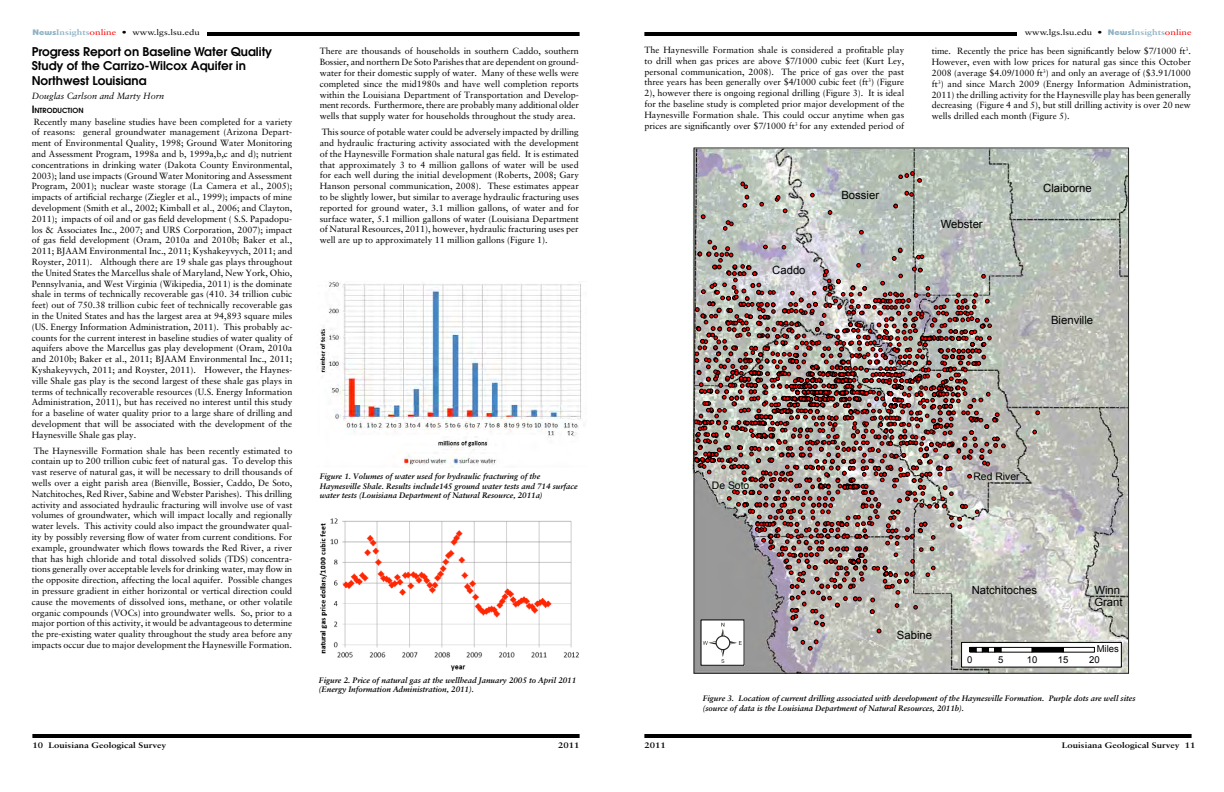
<style>
.page{position:relative;width:1224px;height:792px;background:#fff}
.page>*{position:absolute;margin:0;border:0;box-sizing:border-box;transform-origin:0 0}
.t1{font:600 12px/14.4px "Avant Garde";color:#000}
.t2{font:11.3px/11.6px "Arial";color:#000}
.t3{font:10.4px "Arial";color:#000}
.t4{font:9.5px "Arial";color:#000}
.t5{font:9px/10.8px "Sabon";color:#000;text-align:justify}
.t6{font:italic 9px "Sabon";color:#000}
.t7{font:italic 700 8px/9.6px "Sabon";color:#000}
.t8{font:700 8px "Sabon";color:#000;scale:1.2 1}
.t9{font:8px "Sabon";color:#000;scale:1.25 1}
.t10{font:8px "Sabon";color:#000;scale:1.2 1}
.t11{font:600 7px "Avant Garde";color:#000}
.s1{font-family:"Bauhaus";font-weight:700;color:#8eb1c4}
.s2{font-weight:700;color:#8eb1c4}
.s3{color:#f00}
.s4{font-size:10px}
</style>
<div class="page">
<hr style="left:207px;top:32px;width:373px;height:4px;background:#000">
<hr style="left:32px;top:734px;width:548px;height:4px;background:#000">
<hr style="left:644px;top:734px;width:548px;height:4px;background:#000">
<hr style="left:644px;top:32px;width:373px;height:4px;background:#000">
<img style="left:319px;top:518px;width:260px;height:153px">
<img style="left:693px;top:148px;width:434px;height:525px">
<svg style="left:1032px;top:430px;width:5px;height:4px"></svg>
<svg style="left:1035px;top:410px;width:5px;height:5px"></svg>
<div style="left:962px;top:642px;width:159px;height:25px;background:#fff"></div>
<div style="left:961px;top:642px;width:161px;height:25px;border:1px solid #000"></div>
<div style="left:1000px;top:647px;width:33px;height:6px;border:1px solid #000"></div>
<div style="left:1032px;top:647px;width:31px;height:5px;background:#000"></div>
<div style="left:1032px;top:647px;width:32px;height:6px;border:1px solid #000"></div>
<div style="left:1063px;top:647px;width:32px;height:6px;border:1px solid #000"></div>
<div style="left:701px;top:620px;width:43px;height:45px;background:#fff"></div>
<div style="left:701px;top:620px;width:43px;height:46px;border:1px solid #000"></div>
<svg style="left:693px;top:171px;width:313px;height:492px;background:#a9a09c"></svg>
<img style="left:320px;top:281px;width:261px;height:186px">
<p class="t9" style="left:32px;top:28px;width:135px"><span class="s1">News</span><span class="s2">Insights</span><span class="s3">online</span> • www.lgs.lsu.edu</p>
<p class="t10" style="left:1025px;top:28px;width:141px">www.lgs.lsu.edu • <span class="s1">News</span><span class="s2">Insights</span><span class="s3">online</span></p>
<h1 class="t1" style="left:32px;top:44px;width:242px">Progress Report on Baseline Water Quality<br>Study of the Carrizo-Wilcox Aquifer in<br>Northwest Louisiana</h1>
<p class="t6" style="left:32px;top:91px;width:134px">Douglas Carlson and Marty Horn</p>
<p class="t11" style="left:32px;top:106px;width:53px"><span class="s4">I</span>NTRODUCTION</p>
<p class="t5" style="left:32px;top:116px;width:262px">Recently many baseline studies have been completed for a variety of reasons: general groundwater management (Arizona Depart&shy;ment of Environmental Quality, 1998; Ground Water Monitoring and Assessment Program, 1998a and b, 1999a,b,c and d); nutrient concentrations in drinking water (Dakota County Environmental, 2003); land use impacts (Ground Water Monitoring and Assessment Program, 2001); nuclear waste storage (La Camera et al., 2005); impacts of artificial recharge (Ziegler et al., 1999); impacts of mine development (Smith et al., 2002; Kimball et al., 2006; and Clayton, 2011); impacts of oil and or gas field development ( S.S. Papadopu&shy;los &amp; Associates Inc., 2007; and URS Corporation, 2007); impact of gas field development (Oram, 2010a and 2010b; Baker et al., 2011; BJAAM Environmental Inc., 2011; Kyshakeyvych, 2011; and Royster, 2011). Although there are 19 shale gas plays throughout the United States the Marcellus shale of Maryland, New York, Ohio, Pennsylvania, and West Virginia (Wikipedia, 2011) is the dominate shale in terms of technically recoverable gas (410. 34 trillion cubic feet) out of 750.38 trillion cubic feet of technically recoverable gas in the United States and has the largest area at 94,893 square miles (US. Energy Information Administration, 2011). This probably ac&shy;counts for the current interest in baseline studies of water quality of aquifers above the Marcellus gas play development (Oram, 2010a and 2010b; Baker et al., 2011; BJAAM Environmental Inc., 2011; Kyshakeyvych, 2011; and Royster, 2011). However, the Haynes&shy;ville Shale gas play is the second largest of these shale gas plays in terms of technically recoverable resources (U.S. Energy Information Administration, 2011), but has received no interest until this study for a baseline of water quality prior to a large share of drilling and development that will be associated with the development of the Haynesville Shale gas play.</p>
<p class="t5" style="left:32px;top:445px;width:262px">The Haynesville Formation shale has been recently estimated to contain up to 200 trillion cubic feet of natural gas. To develop this vast reserve of natural gas, it will be necessary to drill thousands of wells over a eight parish area (Bienville, Bossier, Caddo, De Soto, Natchitoches, Red River, Sabine and Webster Parishes). This drilling activity and associated hydraulic fracturing will involve use of vast volumes of groundwater, which will impact locally and regionally water levels. This activity could also impact the groundwater qual&shy;ity by possibly reversing flow of water from current conditions. For example, groundwater which flows towards the Red River, a river that has high chloride and total dissolved solids (TDS) concentra&shy;tions generally over acceptable levels for drinking water, may flow in the opposite direction, affecting the local aquifer. Possible changes in pressure gradient in either horizontal or vertical direction could cause the movements of dissolved ions, methane, or other volatile organic compounds (VOCs) into groundwater wells. So, prior to a major portion of this activity, it would be advantageous to determine the pre-existing water quality throughout the study area before any impacts occur due to major development the Haynesville Formation.</p>
<p class="t5" style="left:320px;top:46px;width:261px">There are thousands of households in southern Caddo, southern Bossier, and northern De Soto Parishes that are dependent on ground&shy;water for their domestic supply of water. Many of these wells were completed since the mid1980s and have well completion reports within the Louisiana Department of Transportation and Develop&shy;ment records. Furthermore, there are probably many additional older wells that supply water for households throughout the study area.</p>
<p class="t5" style="left:320px;top:126px;width:261px">This source of potable water could be adversely impacted by drilling and hydraulic fracturing activity associated with the development of the Haynesville Formation shale natural gas field. It is estimated that approximately 3 to 4 million gallons of water will be used for each well during the initial development (Roberts, 2008; Gary Hanson personal communication, 2008). These estimates appear to be slightly lower, but similar to average hydraulic fracturing uses reported for ground water, 3.1 million gallons, of water and for surface water, 5.1 million gallons of water (Louisiana Department of Natural Resources, 2011), however, hydraulic fracturing uses per well are up to approximately 11 million gallons (Figure 1).</p>
<p class="t7" style="left:320px;top:471px;width:259px">Figure 1. Volumes of water used for hydraulic fracturing of the<br>Haynesville Shale. Results include145 ground water tests and 714 surface water tests (Louisiana Department of Natural Resource, 2011a)</p>
<p class="t5" style="left:644px;top:44px;width:261px">The Haynesville Formation shale is considered a profitable play to drill when gas prices are above $7/1000 cubic feet (Kurt Ley, personal communication, 2008). The price of gas over the past three years has been generally over $4/1000 cubic feet (ft<sup>3</sup>) (Figure 2), however there is ongoing regional drilling (Figure 3). It is ideal for the baseline study is completed prior major development of the Haynesville Formation shale. This could occur anytime when gas prices are significantly over $7/1000 ft<sup>3</sup> for any extended period of</p>
<p class="t5" style="left:932px;top:46px;width:261px">time. Recently the price has been significantly below $7/1000 ft<sup>3</sup>.<br>However, even with low prices for natural gas since this October 2008 (average $4.09/1000 ft<sup>3</sup>) and only an average of ($3.91/1000 ft<sup>3</sup>) and since March 2009 (Energy Information Administration, 2011) the drilling activity for the Haynesville play has been generally decreasing (Figure 4 and 5), but still drilling activity is over 20 new wells drilled each month (Figure 5).</p>
<p class="t2" style="left:772px;top:264px;width:35px">Caddo</p>
<p class="t2" style="left:841px;top:189px;width:39px">Bossier</p>
<p class="t2" style="left:941px;top:219px;width:43px">Webster</p>
<p class="t2" style="left:1043px;top:183px;width:50px">Claiborne</p>
<p class="t2" style="left:1051px;top:314px;width:44px">Bienville</p>
<p class="t3" style="left:712px;top:479px;width:39px">De Soto</p>
<p class="t3" style="left:974px;top:469px;width:48px">Red River</p>
<p class="t2" style="left:897px;top:629px;width:37px">Sabine</p>
<p class="t2" style="left:972px;top:585px;width:67px">Natchitoches</p>
<p class="t2" style="left:1094px;top:585px;width:30px">Winn<br>Grant</p>
<p class="t4" style="left:1097px;top:643px;width:24px">Miles</p>
<p class="t4" style="left:967px;top:654px;width:7px">0</p>
<p class="t4" style="left:998px;top:654px;width:7px">5</p>
<p class="t4" style="left:1027px;top:654px;width:12px">10</p>
<p class="t4" style="left:1058px;top:654px;width:12px">15</p>
<p class="t4" style="left:1089px;top:654px;width:12px">20</p>
<p class="t7" style="left:319px;top:675px;width:259px">Figure 2. Price of natural gas at the wellhead January 2005 to April 2011 (Energy Information Administration, 2011).</p>
<p class="t7" style="left:703px;top:694px;width:434px">Figure 3. Location of current drilling associated with development of the Haynesville Formation. Purple dots are well sites (source of data is the Louisiana Department of Natural Resources, 2011b).</p>
<p class="t8" style="left:32px;top:740px;width:113px">10 Louisiana Geological Survey</p>
<p class="t8" style="left:558px;top:740px;width:19px">2011</p>
<p class="t8" style="left:644px;top:740px;width:19px">2011</p>
<p class="t8" style="left:1062px;top:740px;width:113px">Louisiana Geological Survey 11</p>
</div>
